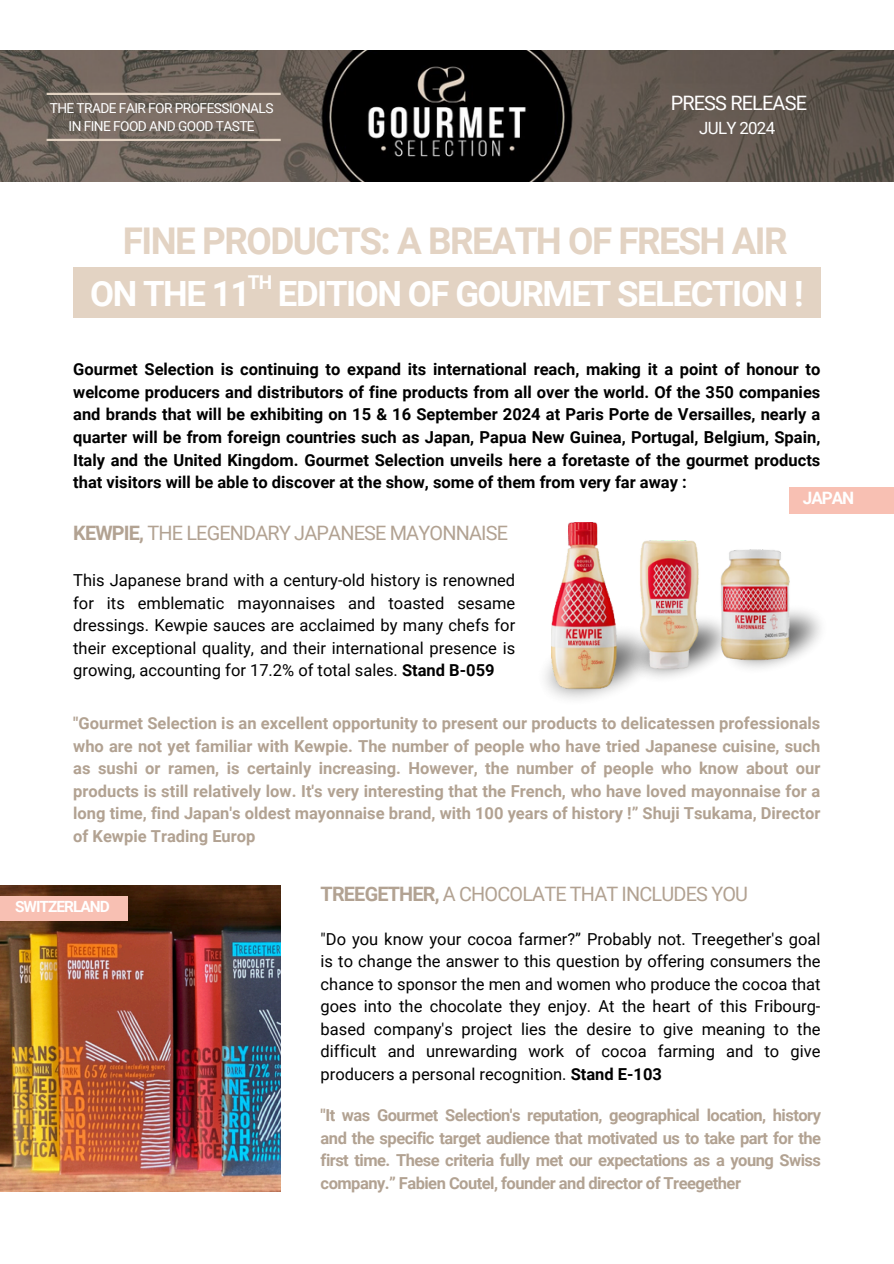
<style>
.page{position:relative;width:894px;height:1264px;background:#fff}
.page>*{position:absolute;margin:0;border:0;box-sizing:border-box;transform-origin:0 0}
.t1{font:700 36.9px "Roboto";letter-spacing:-.04em;color:#e3d3c3}
.t2{font:700 34.8px "Roboto";letter-spacing:-.04em;color:#fff}
.t3{font:19.8px "Roboto";letter-spacing:-.04em;color:#b2a292}
.t4{font:19.8px "Roboto";letter-spacing:-.04em;color:#fff}
.t5{font:700 19.05px "Roboto";color:#fff}
.t6{font:700 17.1px "Roboto";letter-spacing:-.065em;color:#fff}
.t7{font:16.8px "Roboto";letter-spacing:-.04em;color:#fff}
.t8{font:700 16.5px/22.5px "Roboto";letter-spacing:-.015em;color:#b2a292;text-align:justify}
.t9{font:16.5px/22.5px "Roboto";color:#000;text-align:justify}
.t10{font:700 16.5px/22.5px "Roboto";color:#000;text-align:justify}
.t11{font:700 15.45px "Roboto";letter-spacing:-.065em;color:#fff}
.t12{font:13.65px "Roboto";letter-spacing:-.04em;color:#fff}
.s1{font-weight:700}
</style>
<div class="page">
<div style="left:73px;top:268px;width:747px;height:50px;background:#e3d3c3"></div>
<img style="left:551px;top:522px;width:270px;height:167px">
<img style="left:0;top:885px;width:281px;height:306px">
<div style="left:0;top:896px;width:128px;height:24px;background:#f8c0b3"></div>
<img style="left:0;top:51px;width:893px;height:130px">
<hr style="left:47px;top:139px;width:233px;height:2px;background:#e3d3c3">
<hr style="left:47px;top:93px;width:233px;height:2px;background:#e3d3c3">
<p class="t12" style="left:50px;top:100px;width:225px">THE TRADE FAIR FOR PROFESSIONALS</p>
<h6 class="t12" style="left:68px;top:118px;width:188px">IN FINE FOOD AND GOOD TASTE</h6>
<p class="t4" style="left:670px;top:91px;width:138px">PRESS RELEASE</p>
<p class="t7" style="left:699px;top:118px;width:77px">JULY 2024</p>
<h1 class="t1" style="left:123px;top:219px;width:666px">FINE PRODUCTS: A BREATH OF FRESH AIR</h1>
<h6 class="t2" style="left:90px;top:273px;width:714px">ON THE 11 EDITION OF GOURMET SELECTION !</h6>
<h4 class="t5" style="left:248px;top:271px;width:26px">TH</h4>
<p class="t10" style="left:73px;top:358px;width:748px">Gourmet Selection is continuing to expand its international reach, making it a point of honour to welcome producers and distributors of fine products from all over the world. Of the 350 companies and brands that will be exhibiting on 15 &amp; 16 September 2024 at Paris Porte de Versailles, nearly a quarter will be from foreign countries such as Japan, Papua New Guinea, Portugal, Belgium, Spain, Italy and the United Kingdom. Gourmet Selection unveils here a foretaste of the gourmet products that visitors will be able to discover at the show, some of them from very far away :</p>
<h5 class="t6" style="left:802px;top:488px;width:53px">JAPAN</h5>
<p class="t3" style="left:73px;top:521px;width:436px"><span class="s1">KEWPIE,</span> THE LEGENDARY JAPANESE MAYONNAISE</p>
<p class="t9" style="left:73px;top:569px;width:443px">This Japanese brand with a century-old history is renowned for its emblematic mayonnaises and toasted sesame dressings. Kewpie sauces are acclaimed by many chefs for their exceptional quality, and their international presence is growing, accounting for 17.2% of total sales. <span class="s1">Stand B-059</span></p>
<h3 class="t8" style="left:73px;top:712px;width:748px">"Gourmet Selection is an excellent opportunity to present our products to delicatessen professionals who are not yet familiar with Kewpie. The number of people who have tried Japanese cuisine, such as sushi or ramen, is certainly increasing. However, the number of people who know about our products is still relatively low. It's very interesting that the French, who have loved mayonnaise for a long time, find Japan's oldest mayonnaise brand, with 100 years of history !” Shuji Tsukama, Director of Kewpie Trading Europ</h3>
<p class="t11" style="left:15px;top:898px;width:96px">SWITZERLAND</p>
<p class="t3" style="left:320px;top:882px;width:429px"><span class="s1">TREEGETHER,</span> A CHOCOLATE THAT INCLUDES YOU</p>
<p class="t9" style="left:320px;top:927px;width:501px">"Do you know your cocoa farmer?” Probably not. Treegether's goal is to change the answer to this question by offering consumers the chance to sponsor the men and women who produce the cocoa that goes into the chocolate they enjoy. At the heart of this Fribourg&shy;based company's project lies the desire to give meaning to the difficult and unrewarding work of cocoa farming and to give producers a personal recognition. <span class="s1">Stand E-103</span></p>
<p class="t8" style="left:320px;top:1104px;width:501px">"It was Gourmet Selection's reputation, geographical location, history and the specific target audience that motivated us to take part for the first time. These criteria fully met our expectations as a young Swiss company.” Fabien Coutel, founder and director of Treegether</p>
</div>
